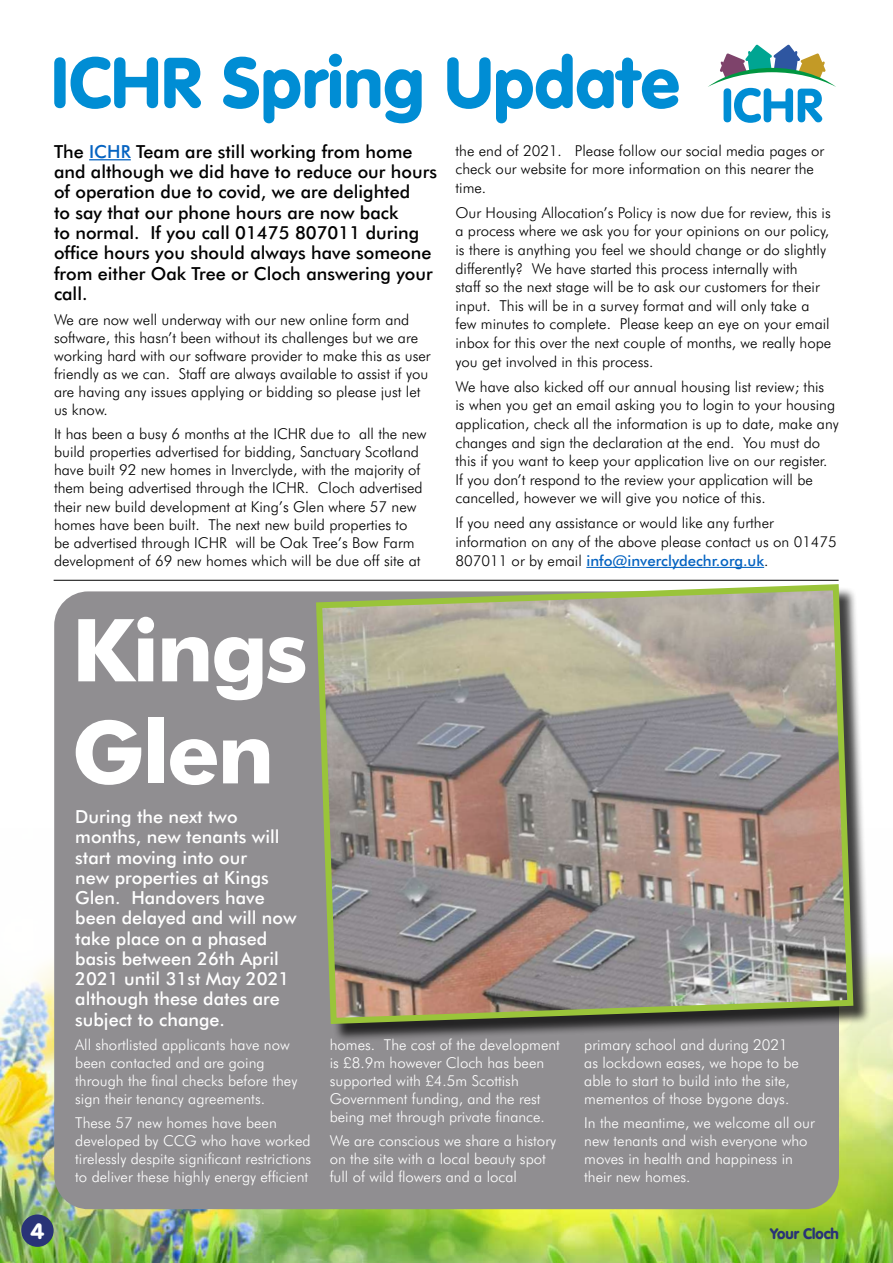
<style>
.page{position:relative;width:893px;height:1263px;background:#fff}
.page>*{position:absolute;margin:0;border:0;box-sizing:border-box;transform-origin:0 0}
.t1{font:700 87px/102px "Futura BT";letter-spacing:-.03em;color:#fff}
.t2{font:900 70.2px "VAG Rounded";letter-spacing:.01em;color:#008dd4}
.t3{font:900 21.9px "VAG Rounded";color:#fff}
.t4{font:500 18px/20.2px "Futura BT";color:#000}
.t5{font:500 18px/20.2px "Futura BT";color:#fff}
.t6{font:300 15px/18.6px "Futura BT";color:#000}
.t7{font:300 15px/18px "Futura BT";color:#fff}
.t8{font:900 15px "VAG Rounded";color:#293377}
.s1{color:#0563c1}
.s2{font-weight:500;color:#0563c1}
</style>
<div class="page">
<img style="left:0;top:959px;width:893px;height:304px">
<div style="left:21px;top:1214px;width:33px;height:33px;background:#293377;border-radius:50%"></div>
<div style="left:54px;top:591px;width:785px;height:618px;background:#908e91;border-radius:34px"></div>
<hr style="left:89px;top:159px;width:42px;height:1px;background:#0563c1">
<hr style="left:586px;top:567px;width:178px;height:1px;background:#0563c1">
<svg style="left:708px;top:45px;width:128px;height:78px"></svg>
<hr style="left:54px;top:580px;width:785px;height:1px;background:#000">
<div style="left:319px;top:587px;width:553px;height:455px;background:#000;opacity:.75"></div>
<svg style="left:313px;top:584px;width:543px;height:443px"></svg>
<h2 class="t2" style="left:52px;top:41px;width:630px">ICHR Spring Update</h2>
<p class="t4" style="left:54px;top:141px;width:384px">The <span class="s1">ICHR</span> Team are still working from home and although we did have to reduce our hours of operation due to covid, we are delighted<br>to say that our phone hours are now back<br>to normal. If you call 01475 807011 during office hours you should always have someone from either Oak Tree or Cloch answering your call.</p>
<p class="t6" style="left:54px;top:310px;width:378px;line-height:18px">We are now well underway with our new online form and software, this hasn’t been without its challenges but we are working hard with our software provider to make this as user friendly as we can. Staff are always available to assist if you are having any issues applying or bidding so please just let us know.</p>
<p class="t6" style="left:54px;top:425px;width:374px;line-height:18px">It has been a busy 6 months at the ICHR due to all the new build properties advertised for bidding, Sanctuary Scotland have built 92 new homes in Inverclyde, with the majority of them being advertised through the ICHR. Cloch advertised their new build development at King’s Glen where 57 new homes have been built. The next new build properties to be advertised through ICHR will be Oak Tree’s Bow Farm development of 69 new homes which will be due off site at</p>
<h1 class="t1" style="left:72px;top:599px;width:238px">Kings<br>Glen</h1>
<p class="t6" style="left:455px;top:141px;width:370px">the end of 2021. Please follow our social media pages or check our website for more information on this nearer the time.</p>
<p class="t6" style="left:455px;top:203px;width:377px">Our Housing Allocation’s Policy is now due for review, this is a process where we ask you for your opinions on our policy, is there is anything you feel we should change or do slightly differently? We have started this process internally with<br>staff so the next stage will be to ask our customers for their input. This will be in a survey format and will only take a few minutes to complete. Please keep an eye on your email inbox for this over the next couple of months, we really hope you get involved in this process.</p>
<p class="t6" style="left:455px;top:377px;width:385px">We have also kicked off our annual housing list review; this<br>is when you get an email asking you to login to your housing application, check all the information is up to date, make any changes and sign the declaration at the end. You must do this if you want to keep your application live on our register.<br>If you don’t respond to the review your application will be cancelled, however we will give you notice of this.</p>
<p class="t6" style="left:455px;top:514px;width:383px">If you need any assistance or would like any further information on any of the above please contact us on 01475<br>807011 or by email <span class="s2">info@inverclydechr.org.uk</span>.</p>
<p class="t5" style="left:75px;top:806px;width:223px">During the next two months, new tenants will start moving into our<br>new properties at Kings<br>Glen. Handovers have been delayed and will now take place on a phased basis between 26th April<br>2021 until 31st May 2021 although these dates are subject to change.</p>
<p class="t7" style="left:75px;top:1035px;width:224px">All shortlisted applicants have now been contacted and are going through the final checks before they sign their tenancy agreements.</p>
<p class="t7" style="left:75px;top:1114px;width:238px">These 57 new homes have been developed by CCG who have worked tirelessly despite significant restrictions to deliver these highly energy efficient</p>
<p class="t7" style="left:330px;top:1036px;width:232px">homes. The cost of the development is £8.9m however Cloch has been supported with £4.5m Scottish<br>Government funding, and the rest being met through private finance.</p>
<p class="t7" style="left:330px;top:1132px;width:228px">We are conscious we share a history on the site with a local beauty spot full of wild flowers and a local</p>
<p class="t7" style="left:584px;top:1036px;width:216px">primary school and during 2021 as lockdown eases, we hope to be able to start to build into the site, mementos of those bygone days.</p>
<p class="t7" style="left:584px;top:1114px;width:232px">In the meantime, we welcome all our new tenants and wish everyone who moves in health and happiness in their new homes.</p>
<h3 class="t3" style="left:31px;top:1218px;width:15px">4</h3>
<p class="t8" style="left:770px;top:1224px;width:70px">Your Cloch</p>
</div>
